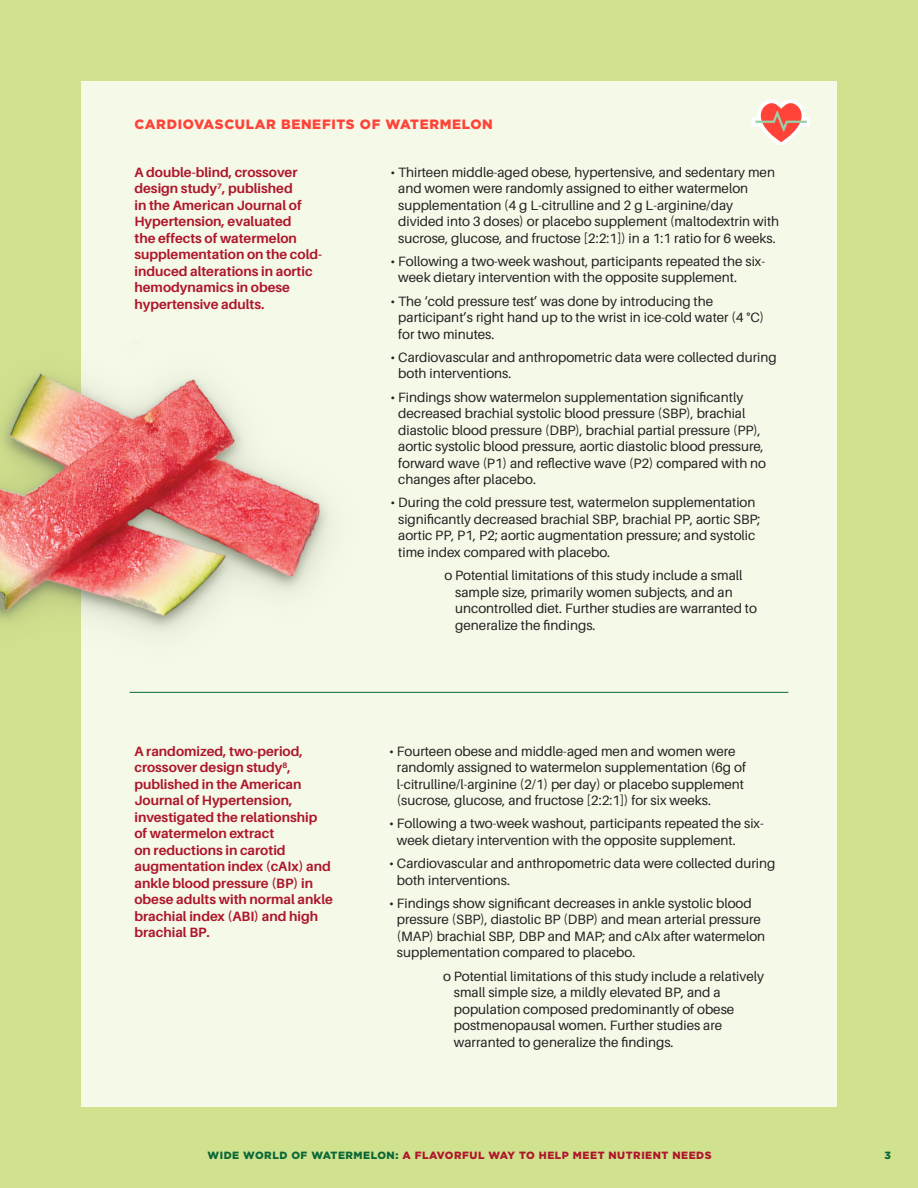
<style>
.page{position:relative;width:918px;height:1188px;background:#d1e28e}
.page>*{position:absolute;margin:0;border:0;box-sizing:border-box;transform-origin:0 0}
.t1{font:13.5px/16.5px "Aileron";color:#231f20}
.t2{font:700 13.5px/16.5px "Aileron";color:#ae172b}
.t3{font:900 13.5px "Gotham";letter-spacing:.05em;color:#ff4338}
.t4{font:900 10.5px "Gotham";letter-spacing:.05em;color:#ae172b}
.t5{font:900 10.5px "Gotham";color:#0b6938}
.s1{color:#0b6938}
</style>
<div class="page">
<div style="left:81px;top:81px;width:756px;height:1026px;background:#f5f9e8"></div>
<img style="left:0;top:372px;width:482px;height:321px">
<hr style="left:130px;top:692px;width:658px;height:1px;background:#0b6938">
<svg style="left:751px;top:99px;width:59px;height:45px"></svg>
<p class="t3" style="left:134px;top:116px;width:360px">CARDIOVASCULAR BENEFITS OF WATERMELON</p>
<p class="t2" style="left:134px;top:164px;width:189px">A double-blind, crossover design study<sup>7</sup>, published<br>in the American Journal of<br>Hypertension, evaluated<br>the effects of watermelon supplementation on the cold&shy;induced alterations in aortic hemodynamics in obese hypertensive adults.</p>
<p class="t1" style="left:398px;top:164px;width:382px;text-indent:-8px">• Thirteen middle-aged obese, hypertensive, and sedentary men and women were randomly assigned to either watermelon supplementation (4 g L-citrulline and 2 g L-arginine/day divided into 3 doses) or placebo supplement (maltodextrin with sucrose, glucose, and fructose [2:2:1]) in a 1:1 ratio for 6 weeks.</p>
<p class="t1" style="left:398px;top:253px;width:368px;text-indent:-8px">• Following a two-week washout, participants repeated the six&shy;week dietary intervention with the opposite supplement.</p>
<p class="t1" style="left:398px;top:293px;width:367px;text-indent:-8px">• The ‘cold pressure test’ was done by introducing the participant’s right hand up to the wrist in ice-cold water (4 °C) for two minutes.</p>
<p class="t1" style="left:398px;top:349px;width:380px;text-indent:-8px">• Cardiovascular and anthropometric data were collected during both interventions.</p>
<p class="t1" style="left:398px;top:389px;width:369px;text-indent:-8px">• Findings show watermelon supplementation significantly decreased brachial systolic blood pressure (SBP), brachial diastolic blood pressure (DBP), brachial partial pressure (PP), aortic systolic blood pressure, aortic diastolic blood pressure, forward wave (P1) and reflective wave (P2) compared with no changes after placebo.</p>
<p class="t1" style="left:398px;top:495px;width:364px;text-indent:-8px">• During the cold pressure test, watermelon supplementation significantly decreased brachial SBP, brachial PP, aortic SBP; aortic PP, P1, P2; aortic augmentation pressure; and systolic time index compared with placebo.</p>
<p class="t1" style="left:455px;top:567px;width:303px;text-indent:-11px">o Potential limitations of this study include a small sample size, primarily women subjects, and an uncontrolled diet. Further studies are warranted to generalize the findings.</p>
<p class="t2" style="left:134px;top:743px;width:200px">A randomized, two-period, crossover design study<sup>8</sup>, published in the American<br>Journal of Hypertension, investigated the relationship of watermelon extract<br>on reductions in carotid augmentation index (cAIx) and ankle blood pressure (BP) in obese adults with normal ankle brachial index (ABI) and high brachial BP.</p>
<p class="t1" style="left:397px;top:743px;width:351px;text-indent:-8px">• Fourteen obese and middle-aged men and women were randomly assigned to watermelon supplementation (6g of l-citrulline/l-arginine (2/1) per day) or placebo supplement (sucrose, glucose, and fructose [2:2:1]) for six weeks.</p>
<p class="t1" style="left:397px;top:816px;width:368px;text-indent:-8px">• Following a two-week washout, participants repeated the six&shy;week dietary intervention with the opposite supplement.</p>
<p class="t1" style="left:397px;top:855px;width:380px;text-indent:-8px">• Cardiovascular and anthropometric data were collected during both interventions.</p>
<p class="t1" style="left:397px;top:895px;width:370px;text-indent:-8px">• Findings show significant decreases in ankle systolic blood pressure (SBP), diastolic BP (DBP) and mean arterial pressure (MAP) brachial SBP, DBP and MAP; and cAIx after watermelon supplementation compared to placebo.</p>
<p class="t1" style="left:454px;top:968px;width:312px;text-indent:-11px">o Potential limitations of this study include a relatively small simple size, a mildly elevated BP, and a population composed predominantly of obese postmenopausal women. Further studies are warranted to generalize the findings.</p>
<p class="t4" style="left:207px;top:1149px;width:506px"><span class="s1">WIDE WORLD OF WATERMELON:</span> A FLAVORFUL WAY TO HELP MEET NUTRIENT NEEDS</p>
<p class="t5" style="left:884px;top:1149px;width:8px">3</p>
</div>
